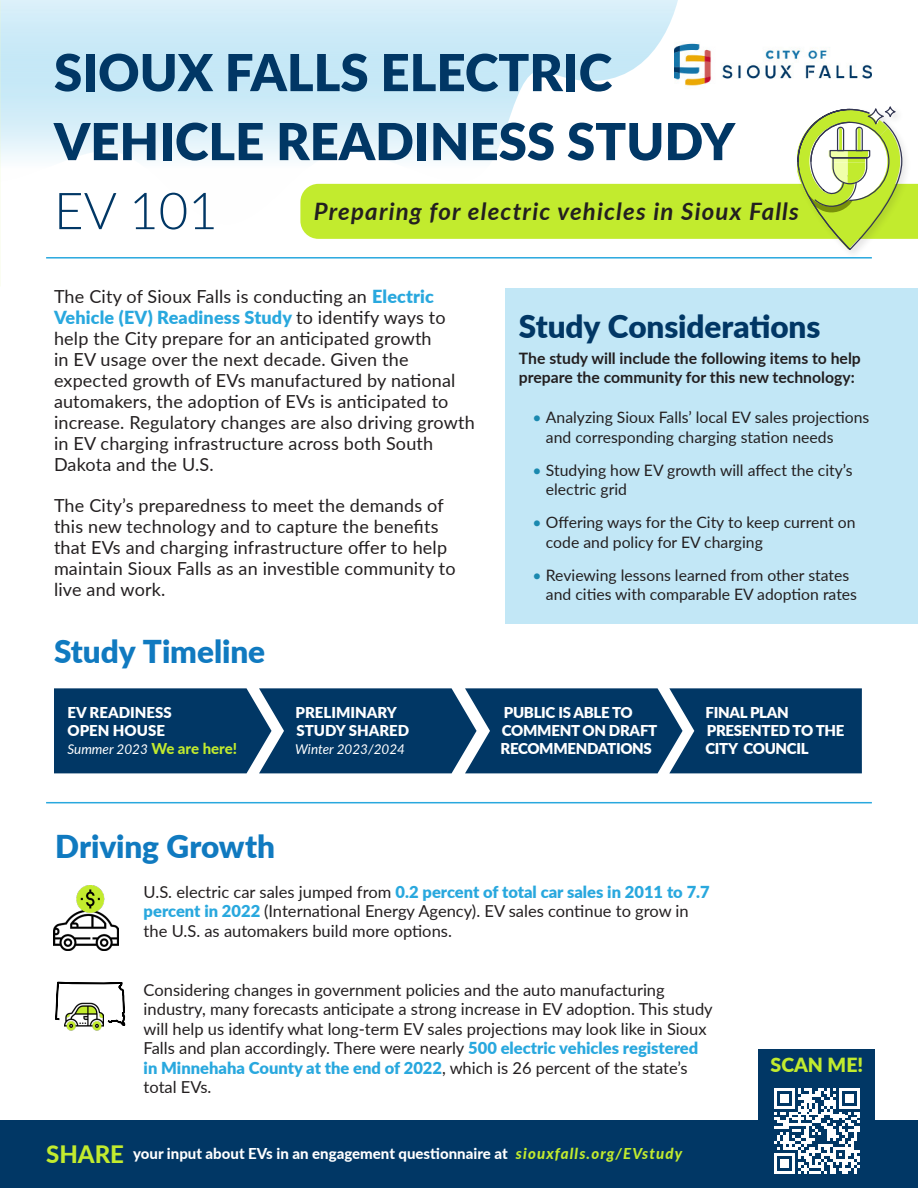
<style>
.page{position:relative;width:918px;height:1188px;background:#fff}
.page>*{position:absolute;margin:0;border:0;box-sizing:border-box;transform-origin:0 0}
.t1{font:900 51px/69px "Lato";color:#013765}
.t2{font:900 31.5px "Lato";letter-spacing:-.005em;color:#107ac0}
.t3{font:900 31.5px "Lato";letter-spacing:-.005em;color:#013765}
.t4{font:italic 700 24px "Lato";letter-spacing:.05em;color:#231f20}
.body{font:800 24px "Lato";color:#c2eb2e}
.body-2{font:900 19.5px "Lato";color:#c2eb2e}
.body-3{font:18px/21px "Lato";letter-spacing:.01em;color:#231f20}
.body-4{font:16.5px/19.5px "Lato";color:#231f20}
.t5{font:15.75px/19.5px "Lato";color:#231f20}
.body-5{font:700 15.75px/19.5px "Lato";color:#231f20}
.body-6{font:900 15px/18px "Lato";letter-spacing:-.02em;color:#fff}
.body-7{font:800 15px "Lato";color:#fff}
.body-8{font:900 15px/18px "Lato";color:#fff}
.body-9{font:italic 13.5px "Lato";color:#fff}
.s1{font-weight:300}
.s2{font-weight:900;color:#29a8de}
.s3{font-weight:800;font-style:normal;font-size:15px;color:#c2eb2e}
.s4{color:#1a89af}
.s5{font-style:italic;color:#c2eb2e}
</style>
<div class="page">
<div style="left:0;top:1120px;width:918px;height:68px;background:#013765"></div>
<svg style="left:0;top:0;width:678px;height:225px"></svg>
<div style="left:505px;top:288px;width:413px;height:336px;background:#c2e7f6"></div>
<hr style="left:46px;top:802px;width:826px;height:1px;background:#29a8de">
<hr style="left:46px;top:257px;width:826px;height:2px;background:#29a8de">
<img style="left:54px;top:885px;width:65px;height:57px">
<svg style="left:54px;top:942px;width:72px;height:84px"></svg>
<div style="left:59px;top:992px;width:49px;height:49px;background:#fff;border-radius:50%"></div>
<img style="left:64px;top:997px;width:40px;height:34px">
<img style="left:675px;top:37px;width:197px;height:56px">
<div style="left:794px;top:104px;width:118px;height:155px;background:#231f20;opacity:.11"></div>
<svg style="left:300px;top:102px;width:618px;height:149px"></svg>
<div style="left:54px;top:688px;width:808px;height:85px;background:#013765"></div>
<div style="left:758px;top:1049px;width:117px;height:31px;background:#013765"></div>
<div style="left:758px;top:1072px;width:117px;height:116px;background:#013765"></div>
<svg style="left:774px;top:1088px;width:86px;height:86px"></svg>
<p class="t1" style="left:54px;top:36px;width:683px">SIOUX FALLS ELECTRIC<br>VEHICLE READINESS STUDY<br><span class="s1">EV 101</span></p>
<p class="t4" style="left:314px;top:194px;width:487px">Preparing for electric vehicles in Sioux Falls</p>
<p class="body-3" style="left:54px;top:285px;width:422px">The City of Sioux Falls is conducting an <span class="s2">Electric Vehicle (EV) Readiness Study</span> to identify ways to help the City prepare for an anticipated growth<br>in EV usage over the next decade. Given the expected growth of EVs manufactured by national automakers, the adoption of EVs is anticipated to increase. Regulatory changes are also driving growth in EV charging infrastructure across both South Dakota and the U.S.</p>
<p class="body-3" style="left:54px;top:494px;width:403px">The City’s preparedness to meet the demands of this new technology and to capture the benefits that EVs and charging infrastructure offer to help maintain Sioux Falls as an investible community to live and work.</p>
<h1 class="t2" style="left:54px;top:628px;width:213px">Study Timeline</h1>
<p class="body-8" style="left:68px;top:703px;width:106px">EV READINESS<br>OPEN HOUSE</p>
<p class="body-9" style="left:68px;top:740px;width:171px">Summer 2023 <span class="s3">We are here!</span></p>
<p class="body-8" style="left:296px;top:703px;width:103px">PRELIMINARY</p>
<p class="body-8" style="left:297px;top:721px;width:114px">STUDY SHARED</p>
<p class="body-9" style="left:295px;top:740px;width:111px">Winter 2023/2024</p>
<h1 class="t3" style="left:519px;top:302px;width:303px">Study Considerations</h1>
<p class="body-5" style="left:519px;top:348px;width:343px">The study will include the following items to help prepare the community for this new technology:</p>
<p class="t5" style="left:546px;top:407px;width:325px;text-indent:-14px"><span class="s4">•</span> Analyzing Sioux Falls’ local EV sales projections and corresponding charging station needs</p>
<p class="t5" style="left:546px;top:459px;width:308px;text-indent:-14px"><span class="s4">•</span> Studying how EV growth will affect the city’s electric grid</p>
<p class="t5" style="left:546px;top:512px;width:311px;text-indent:-14px"><span class="s4">•</span> Offering ways for the City to keep current on code and policy for EV charging</p>
<p class="t5" style="left:546px;top:564px;width:313px;text-indent:-14px"><span class="s4">•</span> Reviewing lessons learned from other states and cities with comparable EV adoption rates</p>
<p class="body-6" style="left:500px;top:703px;width:158px">PUBLIC IS ABLE TO<br>COMMENT ON DRAFT<br>RECOMMENDATIONS</p>
<p class="body-6" style="left:705px;top:703px;width:141px">FINAL PLAN<br>PRESENTED TO THE<br>CITY COUNCIL</p>
<h1 class="t2" style="left:55px;top:823px;width:221px">Driving Growth</h1>
<p class="body-4" style="left:144px;top:881px;width:568px">U.S. electric car sales jumped from <span class="s2">0.2 percent of total car sales in 2011 to 7.7 percent in 2022</span> (International Energy Agency). EV sales continue to grow in the U.S. as automakers build more options.</p>
<p class="body-4" style="left:144px;top:979px;width:571px">Considering changes in government policies and the auto manufacturing industry, many forecasts anticipate a strong increase in EV adoption. This study will help us identify what long-term EV sales projections may look like in Sioux Falls and plan accordingly. There were nearly <span class="s2">500 electric vehicles registered in Minnehaha County at the end of 2022</span>, which is 26 percent of the state’s total EVs.</p>
<p class="body" style="left:46px;top:1136px;width:79px">SHARE</p>
<p class="body-7" style="left:133px;top:1143px;width:551px">your input about EVs in an engagement questionnaire at <span class="s5">siouxfalls.org/EVstudy</span></p>
<p class="body-2" style="left:771px;top:1050px;width:94px">SCAN ME!</p>
</div>
